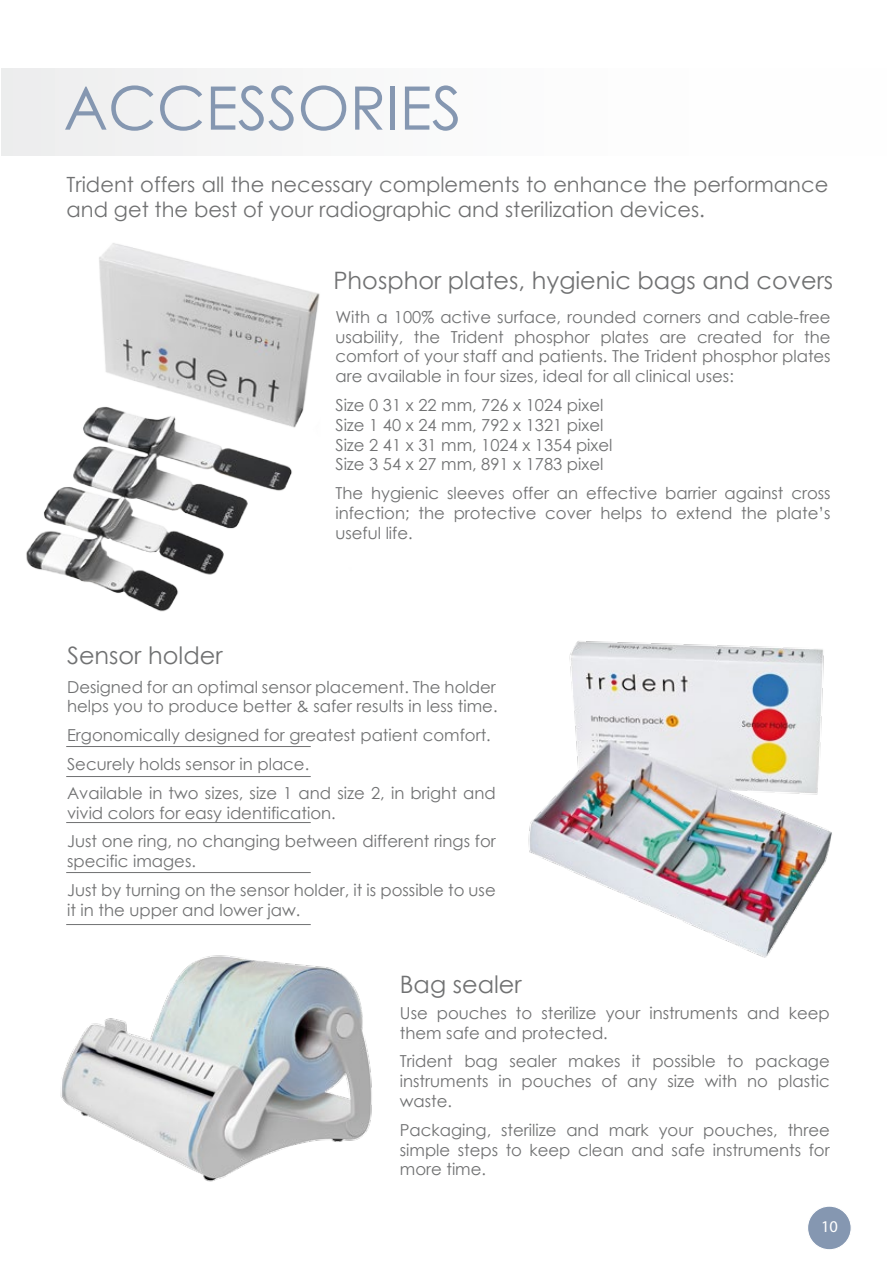
<style>
.page{position:relative;width:893px;height:1263px;background:#fff}
.page>*{position:absolute;margin:0;border:0;box-sizing:border-box;transform-origin:0 0}
.t1{font:60px "Century Gothic";color:#8597b1}
.t2{font:24px "Century Gothic";color:#707172}
.t3{font:21px/25.2px "Century Gothic";color:#707172}
.t4{font:16.5px/19.8px "Century Gothic";color:#707172}
.t5{font:16.5px "Myriad Pro";color:#fff}
</style>
<div class="page">
<div style="left:1px;top:68px;width:892px;height:87px;background:linear-gradient(to right,#efeff0,#fff)"></div>
<img style="left:528px;top:641px;width:304px;height:317px">
<img style="left:26px;top:243px;width:294px;height:369px">
<img style="left:60px;top:955px;width:312px;height:227px">
<div style="left:808px;top:1206px;width:43px;height:44px;background:#8597b1;border-radius:50%"></div>
<div style="left:807px;top:1205px;width:45px;height:45px;border:1px solid #fff;border-radius:50%"></div>
<h1 class="t1" style="left:64px;top:66px;width:400px">ACCESSORIES</h1>
<p class="t3" style="left:67px;top:171px;width:763px">Trident offers all the necessary complements to enhance the performance and get the best of your radiographic and sterilization devices.</p>
<h2 class="t2" style="left:67px;top:639px;width:157px">Sensor holder</h2>
<h2 class="t2" style="left:333px;top:264px;width:501px">Phosphor plates, hygienic bags and covers</h2>
<p class="t4" style="left:335px;top:307px;width:497px;text-align:justify">With a 100% active surface, rounded corners and cable-free usability, the Trident phosphor plates are created for the comfort of your staff and patients. The Trident phosphor plates are available in four sizes, ideal for all clinical uses:</p>
<p class="t4" style="left:335px;top:395px;width:279px">Size 0 31 x 22 mm, 726 x 1024 pixel<br>Size 1 40 x 24 mm, 792 x 1321 pixel<br>Size 2 41 x 31 mm, 1024 x 1354 pixel<br>Size 3 54 x 27 mm, 891 x 1783 pixel</p>
<p class="t4" style="left:335px;top:483px;width:497px;text-align:justify">The hygienic sleeves offer an effective barrier against cross infection; the protective cover helps to extend the plate’s useful life.</p>
<p class="t4" style="left:67px;top:676px;width:432px">Designed for an optimal sensor placement. The holder helps you to produce better &amp; safer results in less time.</p>
<p class="t4" style="left:67px;top:720px;width:430px;line-height:28.8px">Ergonomically designed for greatest patient comfort.<br>Securely holds sensor in place.<br>Available in two sizes, size 1 and size 2, in bright and</p>
<p class="t4" style="left:67px;top:798px;width:430px;line-height:28.8px">vivid colors for easy identification.<br>Just one ring, no changing between different rings for</p>
<p class="t4" style="left:67px;top:846px;width:430px;line-height:28.8px">specific images.<br>Just by turning on the sensor holder, it is possible to use</p>
<p class="t4" style="left:67px;top:900px;width:235px">it in the upper and lower jaw.</p>
<h2 class="t2" style="left:400px;top:968px;width:123px">Bag sealer</h2>
<p class="t4" style="left:400px;top:1003px;width:431px">Use pouches to sterilize your instruments and keep them safe and protected.</p>
<p class="t4" style="left:400px;top:1051px;width:431px;text-align:justify">Trident bag sealer makes it possible to package instruments in pouches of any size with no plastic waste.</p>
<p class="t4" style="left:400px;top:1120px;width:431px;text-align:justify">Packaging, sterilize and mark your pouches, three simple steps to keep clean and safe instruments for more time.</p>
<p class="t5" style="left:821px;top:1216px;width:18px">10</p>
</div>
